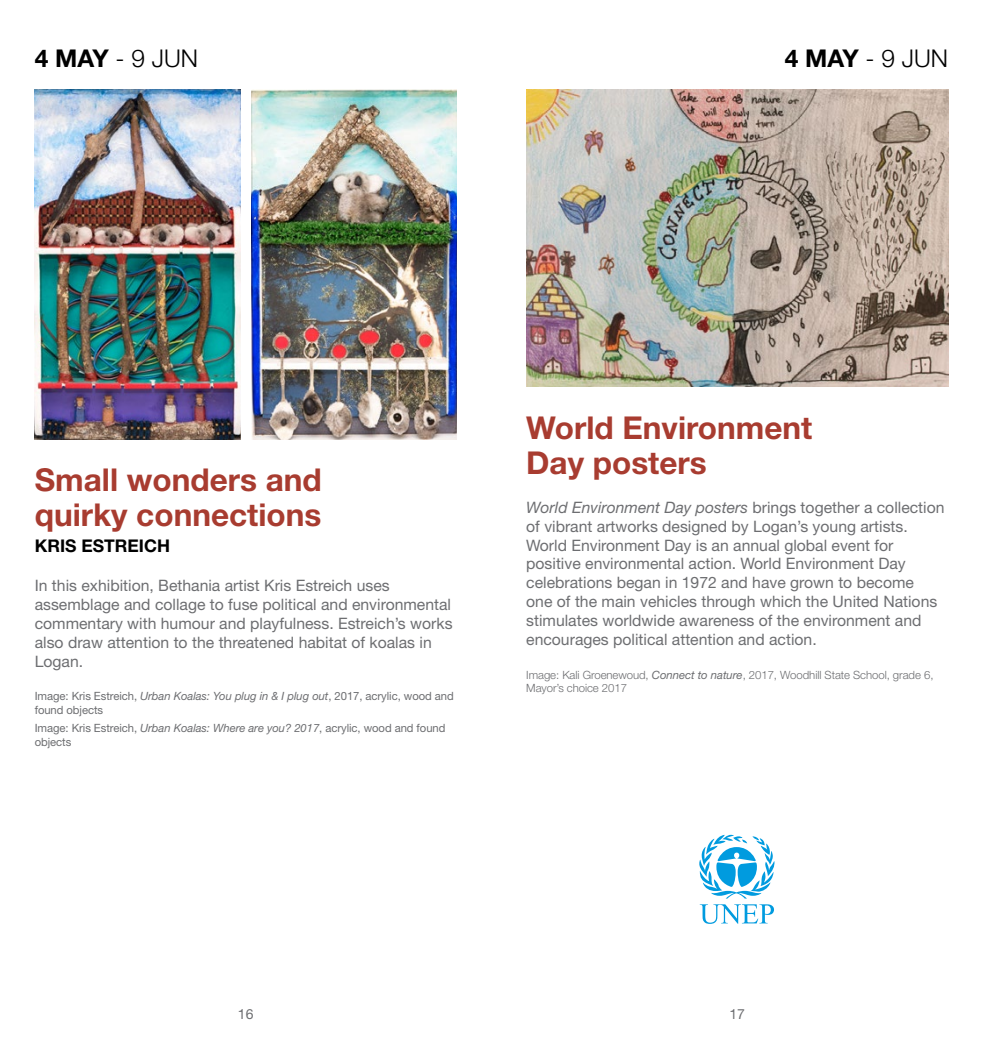
<style>
.page{position:relative;width:983px;height:1042px;background:#fff}
.page>*{position:absolute;margin:0;border:0;box-sizing:border-box;transform-origin:0 0}
.t1{font:700 31.5px/35px "Helvetica Neue LT Std";color:#a83c30}
.t2{font:300 24.5px "Helvetica Neue LT Std";color:#000}
.t3{font:700 17.5px "Helvetica Neue LT Std";color:#000}
.t4{font:15.75px/18.9px "Helvetica Neue LT Std";color:#6d6e71}
.t5{font:14px "Helvetica Neue LT Std";color:#6d6e71}
.t6{font:11.38px/13.7px "Helvetica Neue LT Std";letter-spacing:-.005em;color:#6d6e71}
.t7{font:300 11.38px/13.7px "Helvetica Neue LT Std";letter-spacing:-.005em;color:#6d6e71}
.s1{font-weight:700}
.s2{font-style:italic}
.s3{font-weight:400;font-style:italic}
</style>
<div class="page">
<img style="left:35px;top:89px;width:205px;height:350px">
<img style="left:251px;top:89px;width:205px;height:350px">
<img style="left:526px;top:89px;width:421px;height:297px">
<svg style="left:699px;top:835px;width:76px;height:63px"></svg>
<svg style="left:699px;top:904px;width:74px;height:20px"></svg>
<h2 class="t2" style="left:35px;top:43px;width:165px"><span class="s1">4 MAY</span> - 9 JUN</h2>
<h2 class="t2" style="left:784px;top:43px;width:165px"><span class="s1">4 MAY</span> - 9 JUN</h2>
<h3 class="t1" style="left:35px;top:462px;width:288px">Small wonders and quirky connections</h3>
<h3 class="t3" style="left:35px;top:535px;width:137px">KRIS ESTREICH</h3>
<p class="t4" style="left:35px;top:576px;width:419px">In this exhibition, Bethania artist Kris Estreich uses assemblage and collage to fuse political and environmental commentary with humour and playfulness. Estreich’s works also draw attention to the threatened habitat of koalas in Logan.</p>
<p class="t6" style="left:35px;top:689px;width:420px">Image: Kris Estreich, <span class="s2">Urban Koalas: You plug in &amp; I plug out</span>, 2017, acrylic, wood and found objects</p>
<p class="t6" style="left:35px;top:721px;width:412px">Image: Kris Estreich, <span class="s2">Urban Koalas: Where are you? 2017</span>, acrylic, wood and found objects</p>
<h3 class="t1" style="left:526px;top:409px;width:287px">World Environment<br>Day posters</h3>
<p class="t4" style="left:526px;top:497px;width:419px"><span class="s2">World Environment Day posters</span> brings together a collection of vibrant artworks designed by Logan’s young artists.<br>World Environment Day is an annual global event for positive environmental action. World Environment Day celebrations began in 1972 and have grown to become<br>one of the main vehicles through which the United Nations stimulates worldwide awareness of the environment and encourages political attention and action.</p>
<p class="t7" style="left:526px;top:667px;width:408px">Image: Kali Groenewoud, <span class="s3">Connect to nature</span>, 2017, Woodhill State School, grade 6,<br>Mayor’s choice 2017</p>
<p class="t5" style="left:238px;top:1005px;width:17px">16</p>
<p class="t5" style="left:729px;top:1005px;width:17px">17</p>
</div>
